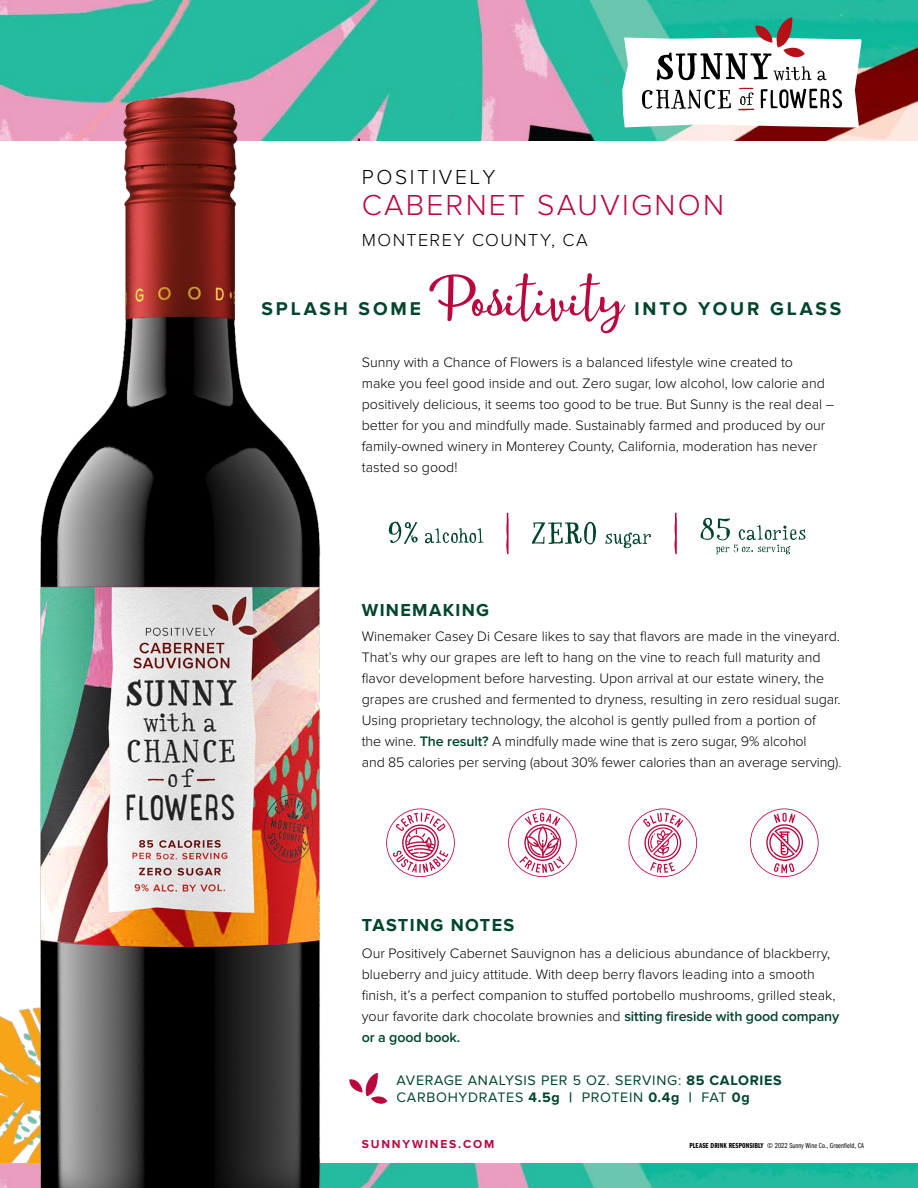
<style>
.page{position:relative;width:918px;height:1188px;background:#fff}
.page>*{position:absolute;margin:0;border:0;box-sizing:border-box;transform-origin:0 0}
.t1{font:63.9px "Moments";color:#b9083e}
.t2{font:300 30px "Proxima Nova";letter-spacing:.075em;color:#b9083e}
.t3{font:300 21px "Proxima Nova";letter-spacing:.125em;color:#000}
.t4{font:700 19.2px "Proxima Nova";letter-spacing:.15em;color:#00452b}
.t5{font:700 18px "Proxima Nova";letter-spacing:.075em;color:#00452b}
.t6{font:300 18px "Proxima Nova";letter-spacing:.08em;color:#000}
.t7{font:300 14.25px/21px "Proxima Nova";color:#000}
.t8{font:14.25px/17.1px "Proxima Nova";letter-spacing:.05em;color:#00452b}
.t9{font:700 12px "Proxima Nova";letter-spacing:.15em;color:#b9083e}
.t10{font:7.5px "Franklin Gothic URW Com Boo";letter-spacing:.01em;color:#000}
.s1{font-weight:600;color:#00452b}
.s2{font-weight:700}
.s3{font-family:"Franklin Gothic URW Com Dem"}
</style>
<div class="page">
<img style="left:0;top:1009px;width:23px;height:154px">
<img style="left:0;top:0;width:918px;height:140px">
<img style="left:0;top:1163px;width:918px;height:25px">
<img style="left:23px;top:0;width:374px;height:1188px">
<svg style="left:622px;top:17px;width:240px;height:111px"></svg>
<svg style="left:750px;top:808px;width:69px;height:69px"></svg>
<svg style="left:386px;top:808px;width:69px;height:69px"></svg>
<svg style="left:629px;top:808px;width:68px;height:69px"></svg>
<svg style="left:508px;top:808px;width:69px;height:69px"></svg>
<svg style="left:532px;top:522px;width:119px;height:26px"></svg>
<svg style="left:701px;top:518px;width:104px;height:36px"></svg>
<svg style="left:506px;top:513px;width:3px;height:41px"></svg>
<svg style="left:674px;top:513px;width:3px;height:41px"></svg>
<svg style="left:389px;top:522px;width:94px;height:22px"></svg>
<svg style="left:349px;top:1073px;width:38px;height:34px"></svg>
<h3 class="t3" style="left:362px;top:167px;width:135px">POSITIVELY</h3>
<h2 class="t2" style="left:362px;top:192px;width:364px">CABERNET SAUVIGNON</h2>
<p class="t6" style="left:362px;top:232px;width:228px">MONTEREY COUNTY, CA</p>
<h3 class="t4" style="left:262px;top:298px;width:161px">SPLASH SOME</h3>
<h1 class="t1" style="left:427px;top:259px;width:198px">Positivity</h1>
<h3 class="t4" style="left:634px;top:298px;width:209px">INTO YOUR GLASS</h3>
<p class="t7" style="left:362px;top:353px;width:474px">Sunny with a Chance of Flowers is a balanced lifestyle wine created to<br>make you feel good inside and out. Zero sugar, low alcohol, low calorie and positively delicious, it seems too good to be true. But Sunny is the real deal – better for you and mindfully made. Sustainably farmed and produced by our family-owned winery in Monterey County, California, moderation has never tasted so good!</p>
<p class="t5" style="left:362px;top:599px;width:129px">WINEMAKING</p>
<p class="t7" style="left:362px;top:626px;width:481px">Winemaker Casey Di Cesare likes to say that flavors are made in the vineyard.<br>That’s why our grapes are left to hang on the vine to reach full maturity and flavor development before harvesting. Upon arrival at our estate winery, the grapes are crushed and fermented to dryness, resulting in zero residual sugar.<br>Using proprietary technology, the alcohol is gently pulled from a portion of<br>the wine. <span class="s1">The result?</span> A mindfully made wine that is zero sugar, 9% alcohol<br>and 85 calories per serving (about 30% fewer calories than an average serving).</p>
<p class="t5" style="left:362px;top:914px;width:154px">TASTING NOTES</p>
<p class="t7" style="left:362px;top:944px;width:479px">Our Positively Cabernet Sauvignon has a delicious abundance of blackberry, blueberry and juicy attitude. With deep berry flavors leading into a smooth finish, it’s a perfect companion to stuffed portobello mushrooms, grilled steak, your favorite dark chocolate brownies and <span class="s1">sitting fireside with good company or a good book.</span></p>
<p class="t8" style="left:397px;top:1072px;width:387px">AVERAGE ANALYSIS PER 5 OZ. SERVING: <span class="s2">85 CALORIES<br></span>CARBOHYDRATES <span class="s2">4.5g |</span> PROTEIN <span class="s2">0.4g |</span> FAT <span class="s2">0g</span></p>
<p class="t9" style="left:362px;top:1137px;width:134px">SUNNYWINES.COM</p>
<p class="t10" style="left:690px;top:1140px;width:176px"><span class="s3">PLEASE DRINK RESPONSIBLY</span> © 2022 Sunny Wine Co., Greenfield, CA</p>
</div>
